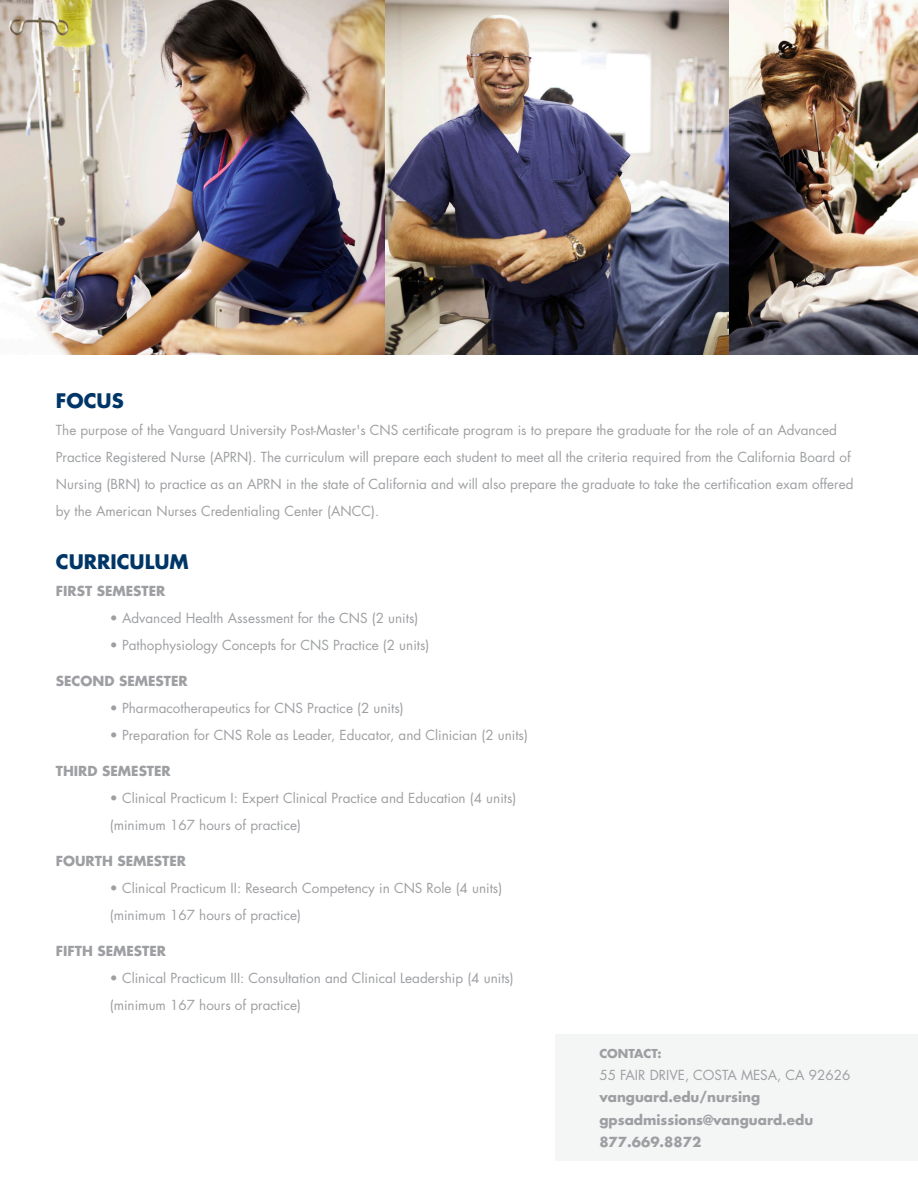
<style>
.page{position:relative;width:918px;height:1188px;background:#fff}
.page>*{position:absolute;margin:0;border:0;box-sizing:border-box;transform-origin:0 0}
.t1{font:700 19.5px "Futura";color:#003667}
.t2{font:13.5px/27px "Futura";color:#9d9fa2}
.t3{font:700 13.5px "Futura";color:#9d9fa2}
.t4{font:700 12px "Futura";color:#9d9fa2}
</style>
<div class="page">
<img style="left:0;top:0;width:918px;height:355px">
<div style="left:556px;top:1034px;width:362px;height:127px;background:#f4f5f5"></div>
<p class="t1" style="left:56px;top:387px;width:69px">FOCUS</p>
<p class="t2" style="left:56px;top:417px;width:799px">The purpose of the Vanguard University Post-Master's CNS certificate program is to prepare the graduate for the role of an Advanced Practice Registered Nurse (APRN). The curriculum will prepare each student to meet all the criteria required from the California Board of Nursing (BRN) to practice as an APRN in the state of California and will also prepare the graduate to take the certification exam offered by the American Nurses Credentialing Center (ANCC).</p>
<p class="t1" style="left:56px;top:548px;width:134px">CURRICULUM</p>
<p class="t3" style="left:56px;top:582px;width:111px">FIRST SEMESTER</p>
<p class="t2" style="left:110px;top:605px;width:310px">• Advanced Health Assessment for the CNS (2 units)</p>
<p class="t2" style="left:110px;top:632px;width:321px">• Pathophysiology Concepts for CNS Practice (2 units)</p>
<p class="t3" style="left:56px;top:672px;width:133px">SECOND SEMESTER</p>
<p class="t2" style="left:110px;top:695px;width:295px">• Pharmacotherapeutics for CNS Practice (2 units)</p>
<p class="t2" style="left:110px;top:722px;width:420px">• Preparation for CNS Role as Leader, Educator, and Clinician (2 units)</p>
<p class="t3" style="left:56px;top:762px;width:116px">THIRD SEMESTER</p>
<p class="t2" style="left:110px;top:785px;width:408px">• Clinical Practicum I: Expert Clinical Practice and Education (4 units) (minimum 167 hours of practice)</p>
<p class="t3" style="left:56px;top:852px;width:132px">FOURTH SEMESTER</p>
<p class="t2" style="left:110px;top:875px;width:394px">• Clinical Practicum II: Research Competency in CNS Role (4 units) (minimum 167 hours of practice)</p>
<p class="t3" style="left:56px;top:942px;width:112px">FIFTH SEMESTER</p>
<p class="t2" style="left:110px;top:965px;width:405px">• Clinical Practicum III: Consultation and Clinical Leadership (4 units) (minimum 167 hours of practice)</p>
<p class="t4" style="left:599px;top:1045px;width:64px">CONTACT:</p>
<p class="t2" style="left:599px;top:1062px;width:253px">55 FAIR DRIVE, COSTA MESA, CA 92626</p>
<p class="t3" style="left:599px;top:1088px;width:162px">vanguard.edu/nursing</p>
<p class="t3" style="left:599px;top:1110px;width:215px">gpsadmissions@vanguard.edu</p>
<p class="t3" style="left:599px;top:1132px;width:103px">877.669.8872</p>
</div>
